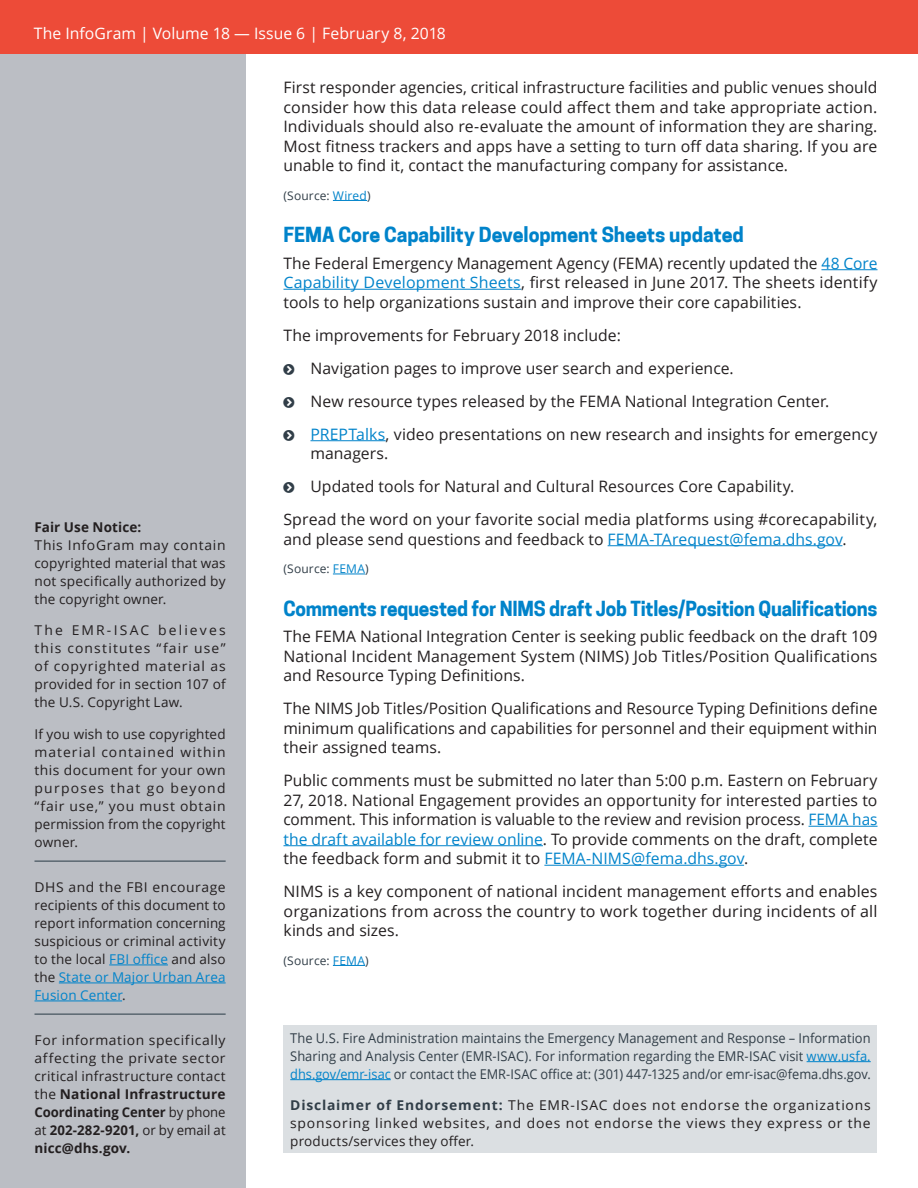
<style>
.page{position:relative;width:918px;height:1188px;background:#fff}
.page>*{position:absolute;margin:0;border:0;box-sizing:border-box;transform-origin:0 0}
.Subhead{font:700 19.5px "Coo Hew";letter-spacing:-.01em;color:#0083ca}
.t1{font:15.75px/19.5px "Open Sans";letter-spacing:.005em;color:#231f20;text-align:justify}
.t2{font:15.75px "Open Sans";letter-spacing:.005em;color:#fff}
.t3{font:13.5px/18px "Open Sans";letter-spacing:.015em;color:#231f20;text-align:justify}
.t4{font:13.5px/18px "Open Sans";color:#313e48;text-align:justify;scale:.96 1}
.t5{font:13.5px/18px "Open Sans";letter-spacing:.01em;color:#0083ca}
.t6{font:700 13.5px "Open Sans";letter-spacing:.01em;color:#231f20}
.t7{font:12px "Open Sans";letter-spacing:.01em;color:#313e48}
.s1{color:#0083ca}
.s2{color:#231f20}
.s3{font-weight:700}
.s4{font-weight:700;color:#313e48}
</style>
<div class="page">
<div style="left:0;top:54px;width:245px;height:1134px;background:#bbbec4"></div>
<hr style="left:34px;top:860px;width:192px;height:2px;background:#5a6670">
<hr style="left:109px;top:965px;width:59px;height:1px;background:#0083ca">
<hr style="left:59px;top:983px;width:167px;height:1px;background:#0083ca">
<hr style="left:34px;top:1013px;width:192px;height:2px;background:#5a6670">
<hr style="left:34px;top:1001px;width:88px;height:1px;background:#0083ca">
<div style="left:284px;top:1026px;width:594px;height:127px;background:#dbdfe2"></div>
<hr style="left:807px;top:1061px;width:64px;height:1px;background:#0083ca">
<hr style="left:290px;top:1079px;width:101px;height:1px;background:#0083ca">
<div style="left:0;top:0;width:918px;height:54px;background:#ed4b38"></div>
<hr style="left:333px;top:200px;width:34px;height:1px;background:#0083ca">
<hr style="left:821px;top:269px;width:57px;height:1px;background:#0083ca">
<hr style="left:284px;top:289px;width:237px;height:1px;background:#0083ca">
<hr style="left:310px;top:440px;width:76px;height:1px;background:#0083ca">
<hr style="left:608px;top:545px;width:234px;height:1px;background:#0083ca">
<hr style="left:333px;top:574px;width:32px;height:1px;background:#0083ca">
<hr style="left:809px;top:826px;width:69px;height:1px;background:#0083ca">
<hr style="left:284px;top:845px;width:259px;height:1px;background:#0083ca">
<hr style="left:544px;top:865px;width:200px;height:1px;background:#0083ca">
<hr style="left:333px;top:965px;width:32px;height:1px;background:#0083ca">
<p class="t2" style="left:34px;top:23px;width:414px">The InfoGram | Volume 18 — Issue 6 | February 8, 2018</p>
<p class="t1" style="left:284px;top:77px;width:596px">First responder agencies, critical infrastructure facilities and public venues should consider how this data release could affect them and take appropriate action.<br>Individuals should also re-evaluate the amount of information they are sharing.<br>Most fitness trackers and apps have a setting to turn off data sharing. If you are unable to find it, contact the manufacturing company for assistance.</p>
<p class="t7" style="left:284px;top:187px;width:89px">(Source: <span class="s1">Wired</span>)</p>
<p class="Subhead" style="left:284px;top:223px;width:462px">FEMA Core Capability Development Sheets updated</p>
<p class="t1" style="left:284px;top:253px;width:596px">The Federal Emergency Management Agency (FEMA) recently updated the <span class="s1">48 Core Capability Development Sheets</span>, first released in June 2017. The sheets identify tools to help organizations sustain and improve their core capabilities.</p>
<p class="t1" style="left:284px;top:325px;width:339px">The improvements for February 2018 include:</p>
<p class="t1" style="left:310px;top:358px;width:425px">Navigation pages to improve user search and experience.</p>
<p class="t1" style="left:310px;top:391px;width:520px">New resource types released by the FEMA National Integration Center.</p>
<p class="t1" style="left:310px;top:424px;width:569px"><span class="s1">PREPTalks</span>, video presentations on new research and insights for emergency managers.</p>
<p class="t1" style="left:310px;top:476px;width:486px">Updated tools for Natural and Cultural Resources Core Capability.</p>
<p class="t1" style="left:284px;top:509px;width:596px">Spread the word on your favorite social media platforms using #corecapability, and please send questions and feedback to <span class="s1">FEMA-TArequest@fema.dhs.gov</span>.</p>
<p class="t7" style="left:284px;top:560px;width:87px">(Source: <span class="s1">FEMA</span>)</p>
<p class="Subhead" style="left:284px;top:597px;width:596px">Comments requested for NIMS draft Job Titles/Position Qualifications</p>
<p class="t1" style="left:284px;top:626px;width:596px">The FEMA National Integration Center is seeking public feedback on the draft 109<br>National Incident Management System (NIMS) Job Titles/Position Qualifications and Resource Typing Definitions.</p>
<p class="t1" style="left:284px;top:698px;width:596px">The NIMS Job Titles/Position Qualifications and Resource Typing Definitions define minimum qualifications and capabilities for personnel and their equipment within their assigned teams.</p>
<p class="t1" style="left:284px;top:770px;width:596px">Public comments must be submitted no later than 5:00 p.m. Eastern on February 27, 2018. National Engagement provides an opportunity for interested parties to comment. This information is valuable to the review and revision process. <span class="s1">FEMA has the draft available for review online</span>. To provide comments on the draft, complete the feedback form and submit it to <span class="s1">FEMA-NIMS@fema.dhs.gov</span>.</p>
<p class="t1" style="left:284px;top:881px;width:596px">NIMS is a key component of national incident management efforts and enables organizations from across the country to work together during incidents of all kinds and sizes.</p>
<p class="t7" style="left:284px;top:952px;width:87px">(Source: <span class="s1">FEMA</span>)</p>
<p class="t6" style="left:34px;top:517px;width:108px">Fair Use Notice:</p>
<p class="t3" style="left:34px;top:536px;width:193px">This InfoGram may contain copyrighted material that was not specifically authorized by the copyright owner.</p>
<p class="t3" style="left:34px;top:621px;width:193px">The EMR-ISAC believes this constitutes “fair use” of copyrighted material as provided for in section 107 of the U.S. Copyright Law.</p>
<p class="t3" style="left:34px;top:725px;width:193px">If you wish to use copyrighted material contained within this document for your own purposes that go beyond “fair use,” you must obtain permission from the copyright owner.</p>
<p class="t3" style="left:34px;top:878px;width:193px">DHS and the FBI encourage recipients of this document to report information concerning suspicious or criminal activity to the local <span class="s1">FBI office</span> and also</p>
<p class="t5" style="left:34px;top:968px;width:193px"><span class="s2">the</span> State or Major Urban Area<br>Fusion Center<span class="s2">.</span></p>
<p class="t3" style="left:34px;top:1031px;width:193px">For information specifically affecting the private sector critical infrastructure contact the <span class="s3">National Infrastructure Coordinating Center</span> by phone at <span class="s3">202-282-9201,</span> or by email at <span class="s3">nicc@dhs.gov.</span></p>
<p class="t4" style="left:290px;top:1028px;width:606px">The U.S. Fire Administration maintains the Emergency Management and Response – Information Sharing and Analysis Center (EMR-ISAC). For information regarding the EMR-ISAC visit <span class="s1">www.usfa. dhs.gov/emr-isac</span> or contact the EMR-ISAC office at: (301) 447-1325 and/or emr-isac@fema.dhs.gov.</p>
<p class="t3" style="left:290px;top:1096px;width:582px"><span class="s4">Disclaimer of Endorsement:</span> The EMR-ISAC does not endorse the organizations sponsoring linked websites, and does not endorse the views they express or the products/services they offer.</p>
</div>
